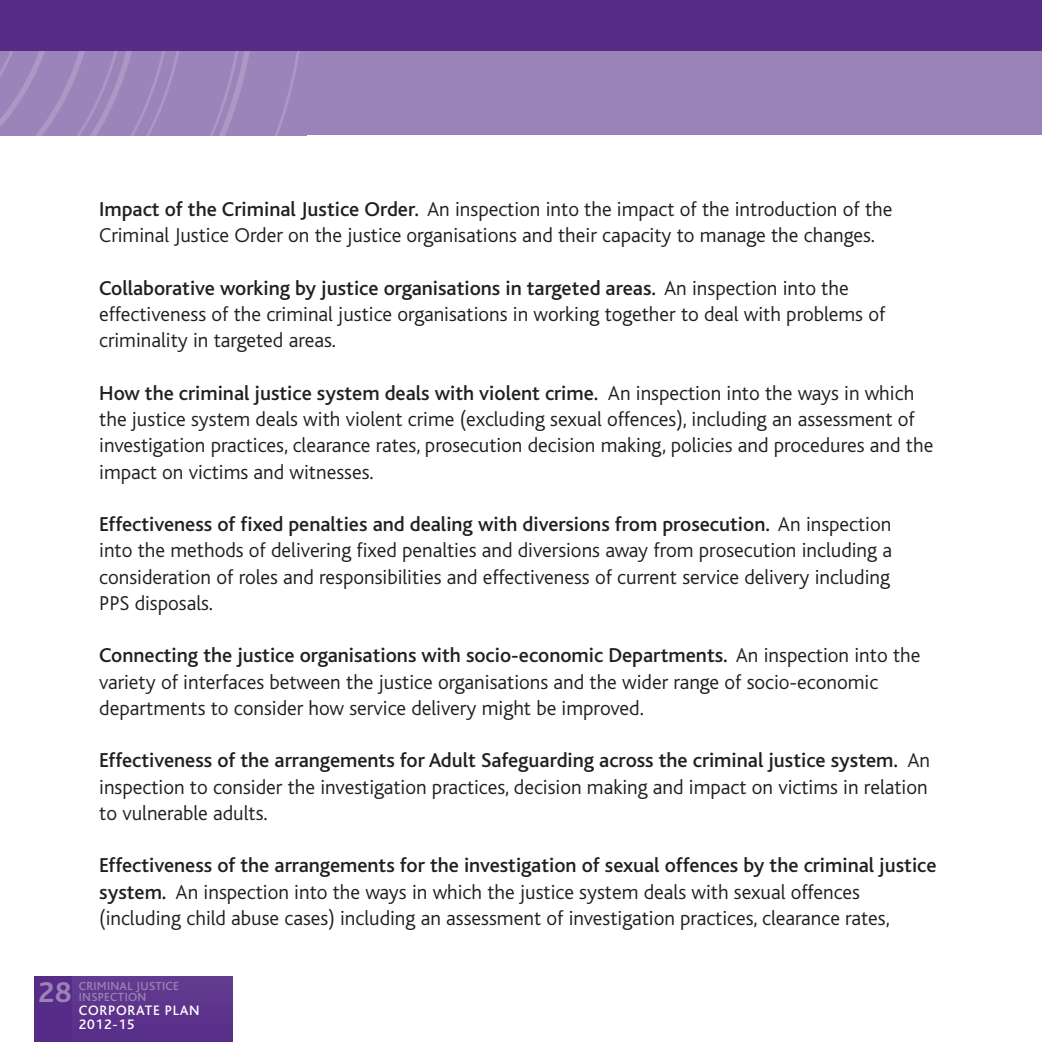
<style>
.page{position:relative;width:1042px;height:1042px;background:#fff}
.page>*{position:absolute;margin:0;border:0;box-sizing:border-box;transform-origin:0 0}
.t1{font:700 29.93px "Bliss";color:#9a83b7}
.t2{font:300 21px/26.2px "Bliss";color:#231f20}
.t3{font:500 14.35px/14px "Bliss";letter-spacing:.055em;color:#fff}
.t4{font:500 12.25px/10.5px "Bliss";letter-spacing:.025em;color:#9a83b7}
.s1{font-weight:500}
</style>
<div class="page">
<div style="left:34px;top:976px;width:198px;height:66px;background:#562c88"></div>
<div style="left:73px;top:976px;width:159px;height:66px;background:#5d348c"></div>
<div style="left:0;top:38px;width:1042px;height:97px;background:#9a83b7"></div>
<img style="left:0;top:51px;width:300px;height:84px">
<div style="left:0;top:0;width:1042px;height:51px;background:#562c88"></div>
<p class="t2" style="left:99px;top:198px;width:795px"><span class="s1">Impact of the Criminal Justice Order.</span> An inspection into the impact of the introduction of the<br>Criminal Justice Order on the justice organisations and their capacity to manage the changes.</p>
<p class="t2" style="left:99px;top:277px;width:787px"><span class="s1">Collaborative working by justice organisations in targeted areas.</span> An inspection into the effectiveness of the criminal justice organisations in working together to deal with problems of criminality in targeted areas.</p>
<p class="t2" style="left:99px;top:382px;width:835px"><span class="s1">How the criminal justice system deals with violent crime.</span> An inspection into the ways in which the justice system deals with violent crime (excluding sexual offences), including an assessment of investigation practices, clearance rates, prosecution decision making, policies and procedures and the impact on victims and witnesses.</p>
<p class="t2" style="left:99px;top:513px;width:794px;text-align:justify"><span class="s1">Effectiveness of fixed penalties and dealing with diversions from prosecution.</span> An inspection into the methods of delivering fixed penalties and diversions away from prosecution including a consideration of roles and responsibilities and effectiveness of current service delivery including PPS disposals.</p>
<p class="t2" style="left:99px;top:644px;width:823px"><span class="s1">Connecting the justice organisations with socio-economic Departments.</span> An inspection into the variety of interfaces between the justice organisations and the wider range of socio-economic departments to consider how service delivery might be improved.</p>
<p class="t2" style="left:99px;top:749px;width:832px"><span class="s1">Effectiveness of the arrangements for Adult Safeguarding across the criminal justice system.</span> An inspection to consider the investigation practices, decision making and impact on victims in relation to vulnerable adults.</p>
<p class="t2" style="left:99px;top:854px;width:839px"><span class="s1">Effectiveness of the arrangements for the investigation of sexual offences by the criminal justice system.</span> An inspection into the ways in which the justice system deals with sexual offences (including child abuse cases) including an assessment of investigation practices, clearance rates,</p>
<h1 class="t1" style="left:38px;top:982px;width:35px">28</h1>
<p class="t4" style="left:79px;top:982px;width:102px">CRIMINAL JUSTICE<br>INSPECTION</p>
<p class="t3" style="left:79px;top:1004px;width:122px">CORPORATE PLAN<br>2012-15</p>
</div>
